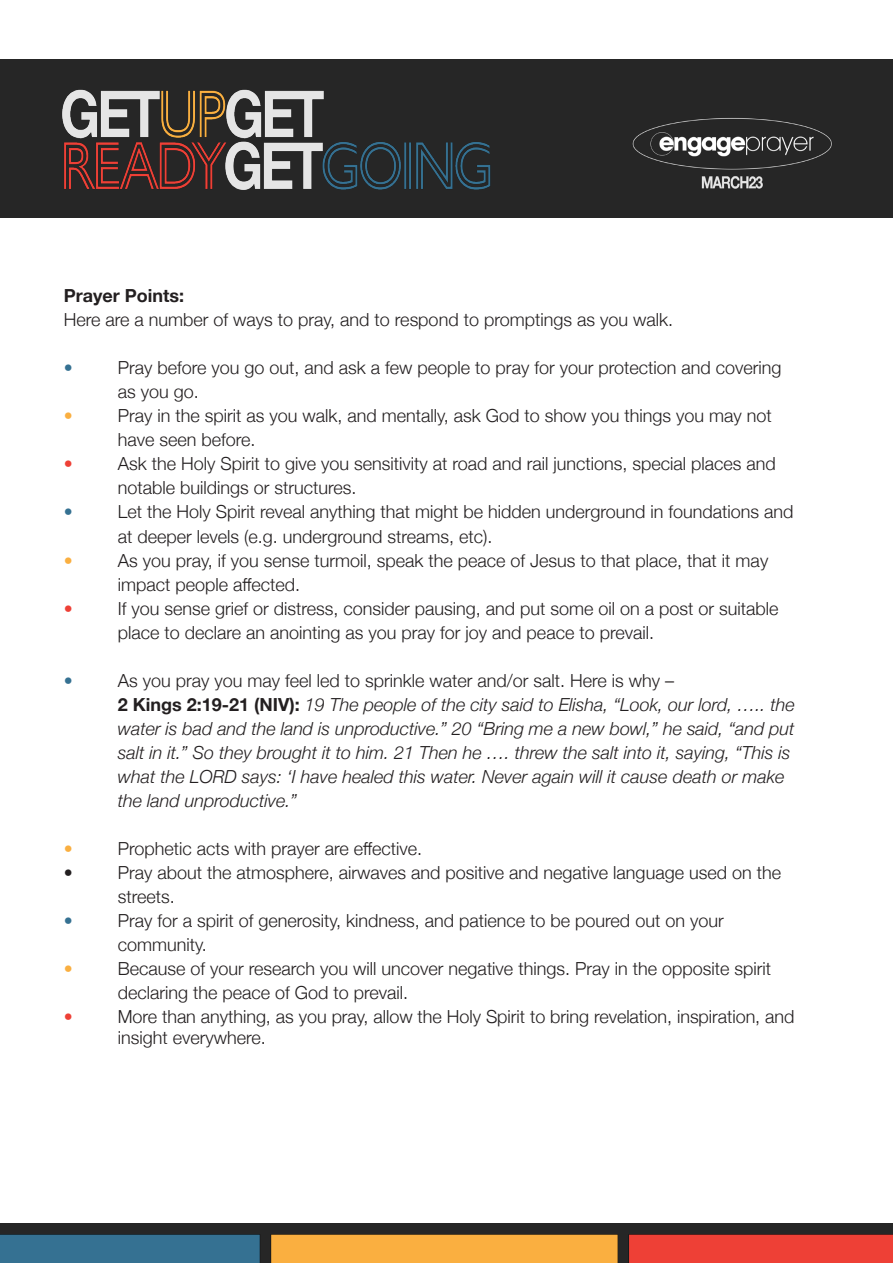
<style>
.page{position:relative;width:893px;height:1263px;background:#fff}
.page>*{position:absolute;margin:0;border:0;box-sizing:border-box;transform-origin:0 0}
.t1{font:300 18px/24px "Helvetica Neue";color:#231f20}
.t2{font:italic 300 18px/24px "Helvetica Neue";color:#231f20}
.t3{font:700 18px "Helvetica Neue";color:#231f20}
.t4{font:300 18px "Helvetica Neue";color:#357192}
.t5{font:300 18px "Helvetica Neue";color:#faaf40}
.t6{font:300 18px "Helvetica Neue";color:#ee4036}
.s1{font-weight:700;font-style:normal}
</style>
<div class="page">
<div style="left:0;top:59px;width:893px;height:159px;background:#262626"></div>
<img style="left:62px;top:89px;width:429px;height:101px">
<img style="left:0;top:1223px;width:893px;height:40px">
<img style="left:632px;top:118px;width:200px;height:71px">
<p class="t3" style="left:64px;top:282px;width:122px">Prayer Points:</p>
<p class="t1" style="left:64px;top:307px;width:611px">Here are a number of ways to pray, and to respond to promptings as you walk.</p>
<p class="t4" style="left:64px;top:353px;width:10px">•</p>
<p class="t1" style="left:118px;top:355px;width:665px">Pray before you go out, and ask a few people to pray for your protection and covering as you go.</p>
<p class="t5" style="left:64px;top:401px;width:10px">•</p>
<p class="t1" style="left:118px;top:403px;width:656px">Pray in the spirit as you walk, and mentally, ask God to show you things you may not have seen before.</p>
<p class="t6" style="left:64px;top:449px;width:10px">•</p>
<p class="t1" style="left:118px;top:451px;width:660px">Ask the Holy Spirit to give you sensitivity at road and rail junctions, special places and notable buildings or structures.</p>
<p class="t4" style="left:64px;top:497px;width:10px">•</p>
<p class="t1" style="left:118px;top:499px;width:677px">Let the Holy Spirit reveal anything that might be hidden underground in foundations and at deeper levels (e.g. underground streams, etc).</p>
<p class="t5" style="left:64px;top:545px;width:10px">•</p>
<p class="t1" style="left:118px;top:547px;width:652px">As you pray, if you sense turmoil, speak the peace of Jesus to that place, that it may impact people affected.</p>
<p class="t6" style="left:64px;top:593px;width:10px">•</p>
<p class="t1" style="left:118px;top:595px;width:662px">If you sense grief or distress, consider pausing, and put some oil on a post or suitable place to declare an anointing as you pray for joy and peace to prevail.</p>
<p class="t4" style="left:64px;top:665px;width:10px">•</p>
<p class="t1" style="left:118px;top:667px;width:558px">As you pray you may feel led to sprinkle water and/or salt. Here is why –</p>
<p class="t2" style="left:118px;top:691px;width:679px"><span class="s1">2 Kings 2:19-21 (NIV):</span> 19 The people of the city said to Elisha, “Look, our lord, ….. the water is bad and the land is unproductive.” 20 “Bring me a new bowl,” he said, “and put salt in it.” So they brought it to him. 21 Then he …. threw the salt into it, saying, “This is what the LORD says: ‘I have healed this water. Never again will it cause death or make the land unproductive.”</p>
<p class="t5" style="left:64px;top:833px;width:10px">•</p>
<p class="t1" style="left:118px;top:835px;width:306px">Prophetic acts with prayer are effective.</p>
<p class="t1" style="left:64px;top:859px;width:10px">•</p>
<p class="t1" style="left:118px;top:859px;width:665px">Pray about the atmosphere, airwaves and positive and negative language used on the streets.</p>
<p class="t4" style="left:64px;top:905px;width:10px">•</p>
<p class="t1" style="left:118px;top:907px;width:607px">Pray for a spirit of generosity, kindness, and patience to be poured out on your</p>
<p class="t1" style="left:118px;top:931px;width:91px">community.</p>
<p class="t5" style="left:64px;top:953px;width:10px">•</p>
<p class="t1" style="left:118px;top:955px;width:655px">Because of your research you will uncover negative things. Pray in the opposite spirit declaring the peace of God to prevail.</p>
<p class="t6" style="left:64px;top:1001px;width:10px">•</p>
<p class="t1" style="left:118px;top:1004px;width:678px;line-height:21.6px">More than anything, as you pray, allow the Holy Spirit to bring revelation, inspiration, and insight everywhere.</p>
</div>
